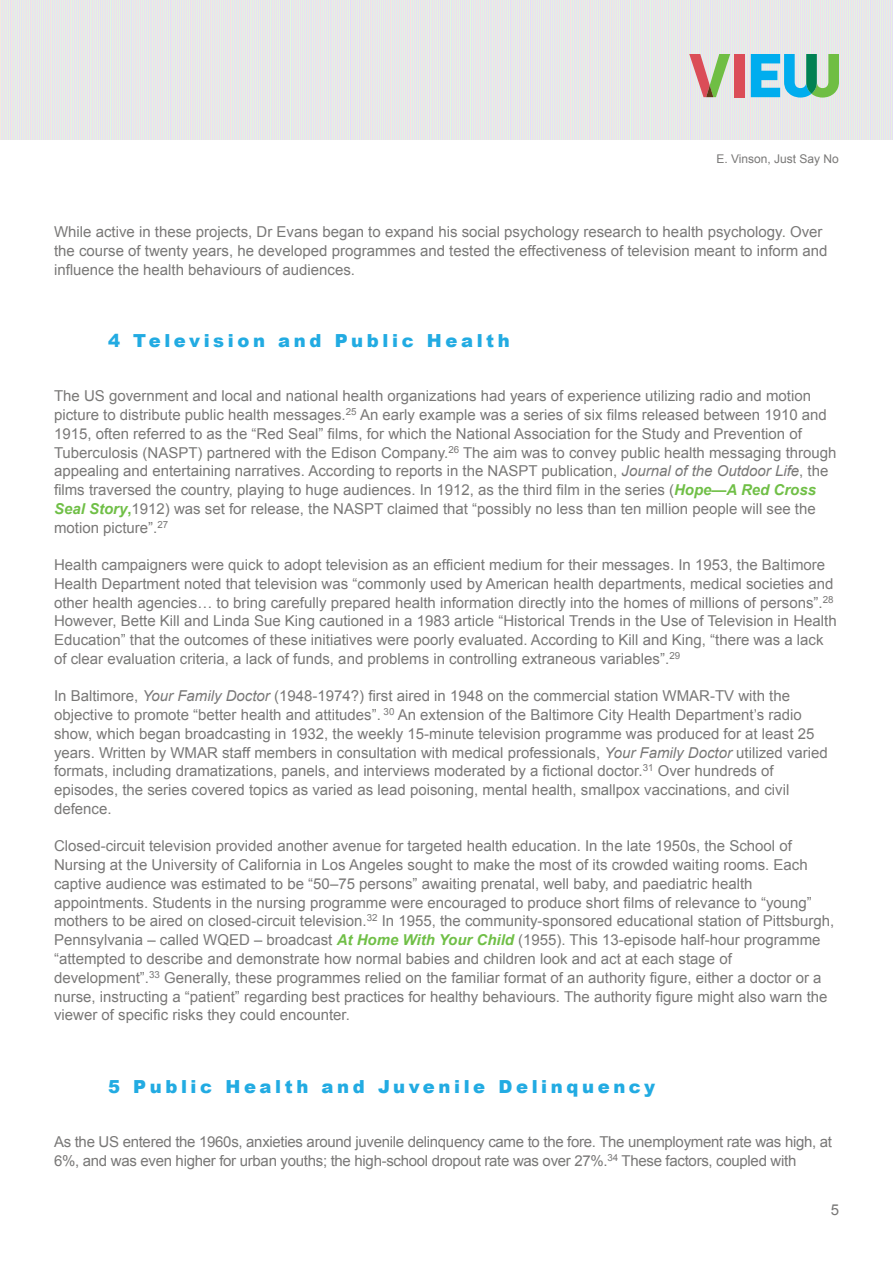
<style>
.page{position:relative;width:893px;height:1263px;background:#fff}
.page>*{position:absolute;margin:0;border:0;box-sizing:border-box;transform-origin:0 0}
.A_head{font:900 18px "Arial";letter-spacing:.2em;color:#22abe2}
.Body_text_next{font:15px/18.8px "Arial";color:#797877}
.Body_text_first{font:15px/18.8px "Arial";color:#797877}
.Body_text_first-2{font:15px/18.8px "Arial";letter-spacing:-.02em;color:#797877}
.t1{font:12px "Arial";color:#797877}
.s1{font-style:italic}
.s2{font-weight:700;font-style:italic;color:#70bf47}
.s3{font-weight:700;color:#70bf47}
</style>
<div class="page">
<img style="left:0;top:0;width:893px;height:140px">
<div style="left:734px;top:54px;width:10px;height:43px;background:#db4d58"></div>
<svg style="left:751px;top:54px;width:88px;height:44px;background:#64c0c4"></svg>
<svg style="left:689px;top:54px;width:41px;height:43px;background:#c5b69c"></svg>
<p class="t1" style="left:716px;top:151px;width:124px">E. Vinson, Just Say No</p>
<p class="Body_text_next" style="left:54px;top:223px;width:775px">While active in these projects, Dr Evans began to expand his social psychology research to health psychology. Over the course of twenty years, he developed programmes and tested the effectiveness of television meant to inform and influence the health behaviours of audiences.</p>
<p class="A_head" style="left:108px;top:328px;width:403px">4 Television and Public Health</p>
<p class="Body_text_first" style="left:54px;top:387px;width:784px">The US government and local and national health organizations had years of experience utilizing radio and motion picture to distribute public health messages.<sup>25</sup> An early example was a series of six films released between 1910 and 1915, often referred to as the “Red Seal” films, for which the National Association for the Study and Prevention of Tuberculosis (NASPT) partnered with the Edison Company.<sup>26</sup> The aim was to convey public health messaging through appealing and entertaining narratives. According to reports in the NASPT publication, <span class="s1">Journal of the Outdoor Life</span>, the films traversed the country, playing to huge audiences. In 1912, as the third film in the series (<span class="s2">Hope—A Red Cross Seal Story</span><span class="s3">,</span>1912) was set for release, the NASPT claimed that “possibly no less than ten million people will see the motion picture”.<sup>27</sup></p>
<p class="Body_text_next" style="left:54px;top:556px;width:784px">Health campaigners were quick to adopt television as an efficient medium for their messages. In 1953, the Baltimore Health Department noted that television was “commonly used by American health departments, medical societies and other health agencies… to bring carefully prepared health information directly into the homes of millions of persons”.<sup>28<br></sup>However, Bette Kill and Linda Sue King cautioned in a 1983 article “Historical Trends in the Use of Television in Health Education” that the outcomes of these initiatives were poorly evaluated. According to Kill and King, “there was a lack of clear evaluation criteria, a lack of funds, and problems in controlling extraneous variables”.<sup>29</sup></p>
<p class="Body_text_next" style="left:54px;top:687px;width:775px">In Baltimore, <span class="s1">Your Family Doctor</span> (1948-1974?) first aired in 1948 on the commercial station WMAR-TV with the objective to promote “better health and attitudes”. <sup>30</sup> An extension of the Baltimore City Health Department’s radio show, which began broadcasting in 1932, the weekly 15-minute television programme was produced for at least 25 years. Written by WMAR staff members in consultation with medical professionals, <span class="s1">Your Family Doctor</span> utilized varied formats, including dramatizations, panels, and interviews moderated by a fictional doctor.<sup>31</sup> Over hundreds of episodes, the series covered topics as varied as lead poisoning, mental health, smallpox vaccinations, and civil defence.</p>
<p class="Body_text_next" style="left:54px;top:837px;width:782px">Closed-circuit television provided another avenue for targeted health education. In the late 1950s, the School of Nursing at the University of California in Los Angeles sought to make the most of its crowded waiting rooms. Each captive audience was estimated to be “50–75 persons” awaiting prenatal, well baby, and paediatric health appointments. Students in the nursing programme were encouraged to produce short films of relevance to “young” mothers to be aired on closed-circuit television.<sup>32</sup> In 1955, the community-sponsored educational station of Pittsburgh, Pennsylvania – called WQED – broadcast <span class="s2">At Home With Your Child</span> (1955). This 13-episode half-hour programme “attempted to describe and demonstrate how normal babies and children look and act at each stage of development”.<sup>33</sup> Generally, these programmes relied on the familiar format of an authority figure, either a doctor or a nurse, instructing a “patient” regarding best practices for healthy behaviours. The authority figure might also warn the viewer of specific risks they could encounter.</p>
<p class="A_head" style="left:108px;top:1073px;width:549px">5 Public Health and Juvenile Delinquency</p>
<p class="Body_text_first-2" style="left:54px;top:1132px;width:780px">As the US entered the 1960s, anxieties around juvenile delinquency came to the fore. The unemployment rate was high, at<br>6%, and was even higher for urban youths; the high-school dropout rate was over 27%.<sup>34</sup> These factors, coupled with</p>
<p class="Body_text_next" style="left:831px;top:1201px;width:10px">5</p>
</div>
